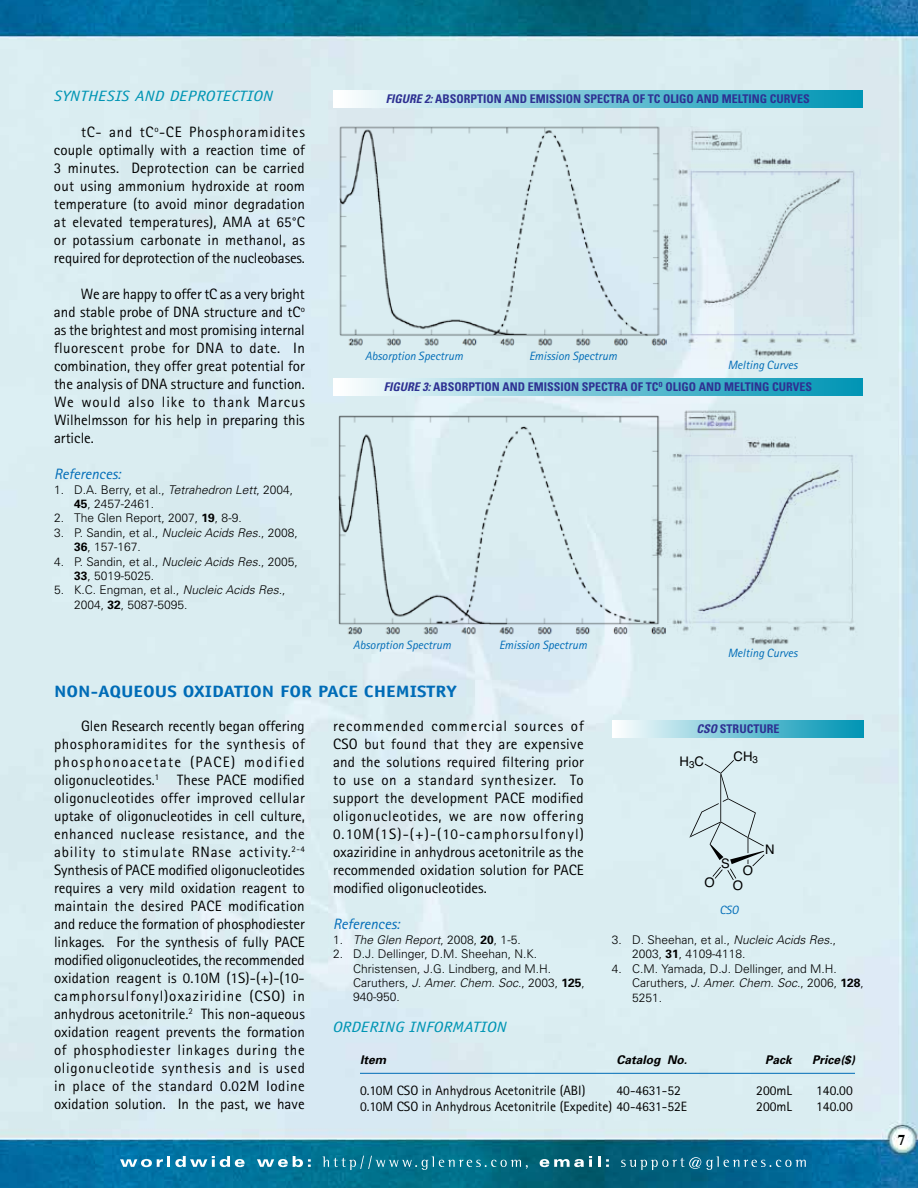
<style>
.page{position:relative;width:918px;height:1188px;background:#fff}
.page>*{position:absolute;margin:0;border:0;box-sizing:border-box;transform-origin:0 0}
.t1{font:700 16.5px "Officina Sans";color:#006cb7;scale:1.2 1}
.t2{font:15px/18px "Rotis Sans Serif";color:#000;text-align:justify}
.t3{font:italic 15px "Officina Sans";color:#0095b4;scale:1.2 1}
.t4{font:italic 15px "Rotis Sans Serif";color:#006cb7}
.t5{font:700 15px "Times";color:#000}
.t6{font:13.5px "Rotis Sans Serif";color:#000}
.t7{font:13.2px "Helvetica";color:#000}
.t8{font:300 12px/14.4px "Univers";color:#000}
.t9{font:700 condensed 12px "Univers";color:#2e3192}
.t10{font:italic 12px "Rotis Sans Serif";color:#006cb7}
.t11{font:italic 700 12px "Univers";color:#000}
.t12{font:italic 700 condensed 12px "Univers";color:#2e3192}
.t13{font:9.9px "Helvetica";color:#000}
.s1{font-style:italic}
.s2{font-weight:700}
</style>
<div class="page">
<img style="left:0;top:0;width:918px;height:1188px">
<svg style="left:120px;top:1156px;width:125px;height:11px"></svg>
<svg style="left:257px;top:1156px;width:54px;height:11px"></svg>
<svg style="left:323px;top:1156px;width:205px;height:14px;background:#208198"></svg>
<svg style="left:540px;top:1156px;width:52px;height:11px"></svg>
<svg style="left:598px;top:1156px;width:2px;height:11px"></svg>
<svg style="left:606px;top:1159px;width:3px;height:8px"></svg>
<svg style="left:621px;top:1156px;width:185px;height:14px;background:#237696"></svg>
<div style="left:333px;top:90px;width:530px;height:18px;background:linear-gradient(to right,#fafdfe,#0091b2)"></div>
<img style="left:652px;top:405px;width:212px;height:245px">
<div style="left:333px;top:378px;width:530px;height:18px;background:linear-gradient(to right,#fafdfe,#0091b2)"></div>
<div style="left:612px;top:720px;width:252px;height:18px;background:linear-gradient(to right,#fafdfe,#0091b2)"></div>
<svg style="left:689px;top:760px;width:76px;height:120px;background:#d0e2e6"></svg>
<hr style="left:360px;top:1073px;width:495px;height:1px;background:#006cb7">
<img style="left:337px;top:124px;width:330px;height:225px">
<img style="left:337px;top:414px;width:328px;height:224px">
<img style="left:654px;top:126px;width:224px;height:232px">
<p class="t3" style="left:54px;top:87px;width:184px">SYNTHESIS AND DEPROTECTION</p>
<p class="t2" style="left:54px;top:123px;width:253px;text-indent:27px">tC- and tC<sup>o</sup>-CE Phosphoramidites couple optimally with a reaction time of 3 minutes. Deprotection can be carried out using ammonium hydroxide at room temperature (to avoid minor degradation at elevated temperatures), AMA at 65°C or potassium carbonate in methanol, as required for deprotection of the nucleobases.</p>
<p class="t2" style="left:54px;top:285px;width:253px;text-indent:27px">We are happy to offer tC as a very bright and stable probe of DNA structure and tC<sup>o </sup>as the brightest and most promising internal fluorescent probe for DNA to date. In combination, they offer great potential for the analysis of DNA structure and function.<br>We would also like to thank Marcus Wilhelmsson for his help in preparing this article.</p>
<p class="t4" style="left:54px;top:465px;width:68px">References:</p>
<p class="t8" style="left:74px;top:482px;width:220px;text-indent:-20px">1. D.A. Berry, et al., <span class="s1">Tetrahedron Lett</span>, 2004,<br><span class="s2">45</span>, 2457-2461.</p>
<p class="t8" style="left:54px;top:511px;width:189px">2. The Glen Report, 2007, <span class="s2">19</span>, 8-9.</p>
<p class="t8" style="left:74px;top:525px;width:225px;text-indent:-20px">3. P. Sandin, et al., <span class="s1">Nucleic Acids Res.</span>, 2008,<br><span class="s2">36</span>, 157-167.</p>
<p class="t8" style="left:74px;top:554px;width:225px;text-indent:-20px">4. P. Sandin, et al., <span class="s1">Nucleic Acids Res.</span>, 2005,<br><span class="s2">33</span>, 5019-5025.</p>
<p class="t8" style="left:74px;top:583px;width:213px;text-indent:-20px">5. K.C. Engman, et al., <span class="s1">Nucleic Acids Res.</span>,<br>2004, <span class="s2">32</span>, 5087-5095.</p>
<p class="t12" style="left:386px;top:91px;width:13px">FIGURE</p>
<p class="t9" style="left:425px;top:91px;width:387px"><span class="s1">2:</span> ABSORPTION AND EMISSION SPECTRA OF TC OLIGO AND MELTING CURVES</p>
<p class="t10" style="left:365px;top:349px;width:99px">Absorption Spectrum</p>
<p class="t10" style="left:529px;top:349px;width:89px">Emission Spectrum</p>
<p class="t10" style="left:728px;top:358px;width:71px">Melting Curves</p>
<p class="t12" style="left:384px;top:379px;width:13px">FIGURE</p>
<p class="t9" style="left:422px;top:379px;width:391px"><span class="s1">3:</span> ABSORPTION AND EMISSION SPECTRA OF TC<sup>O</sup> OLIGO AND MELTING CURVES</p>
<p class="t10" style="left:353px;top:638px;width:99px">Absorption Spectrum</p>
<p class="t10" style="left:499px;top:638px;width:89px">Emission Spectrum</p>
<p class="t10" style="left:728px;top:646px;width:71px">Melting Curves</p>
<p class="t1" style="left:54px;top:681px;width:198px">NON-AQUEOUS OXI DATION FOR</p>
<p class="t1" style="left:318px;top:681px;width:117px">PACE CHEMISTRY</p>
<p class="t2" style="left:54px;top:717px;width:253px;text-indent:27px">Glen Research recently began offering phosphoramidites for the synthesis of phosphonoacetate (PACE) modified oligonucleotides.<sup>1</sup> These PACE modified oligonucleotides offer improved cellular uptake of oligonucleotides in cell culture, enhanced nuclease resistance, and the ability to stimulate RNase activity.<sup>2-4<br></sup>Synthesis of PACE modified oligonucleotides requires a very mild oxidation reagent to maintain the desired PACE modification and reduce the formation of phosphodiester linkages. For the synthesis of fully PACE modified oligonucleotides, the recommended oxidation reagent is 0.10M (1S)-(+)-(10- camphorsulfonyl)oxaziridine (CSO) in anhydrous acetonitrile.<sup>2</sup> This non-aqueous oxidation reagent prevents the formation of phosphodiester linkages during the oligonucleotide synthesis and is used in place of the standard 0.02M Iodine oxidation solution. In the past, we have</p>
<p class="t2" style="left:333px;top:717px;width:252px">recommended commercial sources of CSO but found that they are expensive and the solutions required filtering prior to use on a standard synthesizer. To support the development PACE modified oligonucleotides, we are now offering 0.10M(1S)-(+)-(10-camphorsulfonyl) oxaziridine in anhydrous acetonitrile as the recommended oxidation solution for PACE modified oligonucleotides.</p>
<p class="t4" style="left:333px;top:916px;width:68px">References:</p>
<p class="t8" style="left:333px;top:932px;width:189px">1. <span class="s1">The Glen Report</span>, 2008, <span class="s2">20</span>, 1-5.</p>
<p class="t8" style="left:353px;top:947px;width:233px;text-indent:-20px">2. D.J. Dellinger, D.M. Sheehan, N.K.<br>Christensen, J.G. Lindberg, and M.H.<br>Caruthers, <span class="s1">J. Amer. Chem. Soc.</span>, 2003, <span class="s2">125</span>,<br>940-950.</p>
<p class="t9" style="left:697px;top:721px;width:84px"><span class="s1">CSO</span> STRUCTURE</p>
<p class="t7" style="left:680px;top:751px;width:11px">H</p>
<p class="t7" style="left:734px;top:746px;width:26px">CH<sub>3</sub></p>
<p class="t13" style="left:689px;top:757px;width:17px">3<sup>C</sup></p>
<p class="t7" style="left:721px;top:854px;width:10px">S</p>
<p class="t7" style="left:743px;top:861px;width:12px">O</p>
<p class="t7" style="left:705px;top:873px;width:12px">O</p>
<p class="t7" style="left:733px;top:875px;width:12px">O</p>
<p class="t10" style="left:719px;top:903px;width:21px">CSO</p>
<p class="t7" style="left:765px;top:839px;width:11px">N</p>
<p class="t8" style="left:632px;top:933px;width:206px;text-indent:-20px">3. D. Sheehan, et al., <span class="s1">Nucleic Acids Res.</span>,<br>2003, <span class="s2">31</span>, 4109-4118.</p>
<p class="t8" style="left:632px;top:961px;width:233px;text-indent:-20px">4. C.M. Yamada, D.J. Dellinger, and M.H.<br>Caruthers, <span class="s1">J. Amer. Chem. Soc.</span>, 2006, <span class="s2">128</span>,<br>5251.</p>
<p class="t3" style="left:333px;top:1018px;width:9px">ORDERIN</p>
<p class="t3" style="left:395px;top:1018px;width:66px">G INFORMATION</p>
<p class="t11" style="left:360px;top:1053px;width:28px">Item</p>
<p class="t11" style="left:616px;top:1053px;width:72px">Catalog No.</p>
<p class="t11" style="left:765px;top:1053px;width:28px">Pack</p>
<p class="t11" style="left:812px;top:1053px;width:44px">Price($)</p>
<p class="t6" style="left:360px;top:1083px;width:227px">0.10M CSO in Anhydrous Acetonitrile (ABI)</p>
<p class="t6" style="left:616px;top:1083px;width:66px">40-4631-52</p>
<p class="t6" style="left:756px;top:1083px;width:37px">200mL</p>
<p class="t6" style="left:816px;top:1083px;width:38px">140.00</p>
<p class="t6" style="left:360px;top:1098px;width:329px">0.10M CSO in Anhydrous Acetonitrile (Expedite) 40-4631-52E</p>
<p class="t6" style="left:756px;top:1098px;width:37px">200mL</p>
<p class="t6" style="left:816px;top:1098px;width:38px">140.00</p>
<p class="t5" style="left:898px;top:1129px;width:9px">7</p>
</div>
